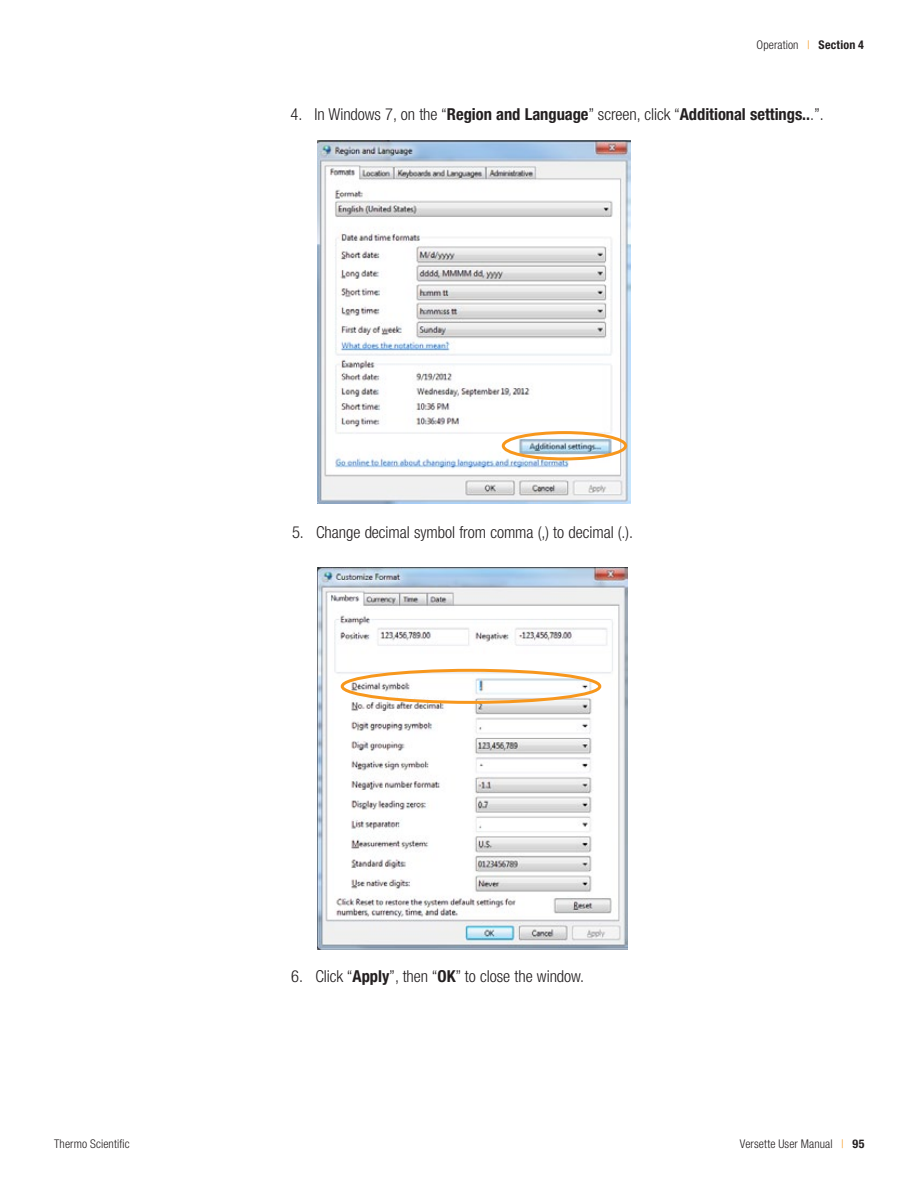
<style>
.page{position:relative;width:918px;height:1188px;background:#fff}
.page>*{position:absolute;margin:0;border:0;box-sizing:border-box;transform-origin:0 0}
.t1{font:300 condensed 16.5px "Helvetica Neue LT Std";letter-spacing:-.005em;color:#231f20}
.t2{font:700 condensed 16.5px "Helvetica Neue LT Std";letter-spacing:-.005em;color:#231f20}
.t3{font:300 condensed 12px "Helvetica Neue LT Std";letter-spacing:.01em;color:#231f20}
.s1{color:#f7971d}
.s2{font-weight:700}
.s3{font-weight:300}
</style>
<div class="page">
<img style="left:318px;top:141px;width:312px;height:362px">
<img style="left:318px;top:568px;width:310px;height:381px">
<div style="left:502px;top:431px;width:125px;height:29px;border:3px solid #f7971d;border-radius:50%"></div>
<div style="left:341px;top:669px;width:260px;height:35px;border:3px solid #f7971d;border-radius:50%"></div>
<p class="t3" style="left:757px;top:38px;width:109px">Operation <span class="s1">|</span> <span class="s2">Section 4</span></p>
<p class="t2" style="left:291px;top:104px;width:535px"><span class="s3">4. In Windows 7, on the “</span>Region and Language<span class="s3">” screen, click “</span>Additional settings..<span class="s3">.”.</span></p>
<p class="t1" style="left:292px;top:523px;width:343px">5. Change decimal symbol from comma (,) to decimal (.).</p>
<p class="t1" style="left:291px;top:967px;width:294px">6. Click “<span class="s2">Apply</span>”, then “<span class="s2">OK</span>” to close the window.</p>
<p class="t3" style="left:54px;top:1136px;width:77px">Thermo Scientific</p>
<p class="t3" style="left:740px;top:1136px;width:126px">Versette User Manual <span class="s1">|</span> <span class="s2">95</span></p>
</div>
